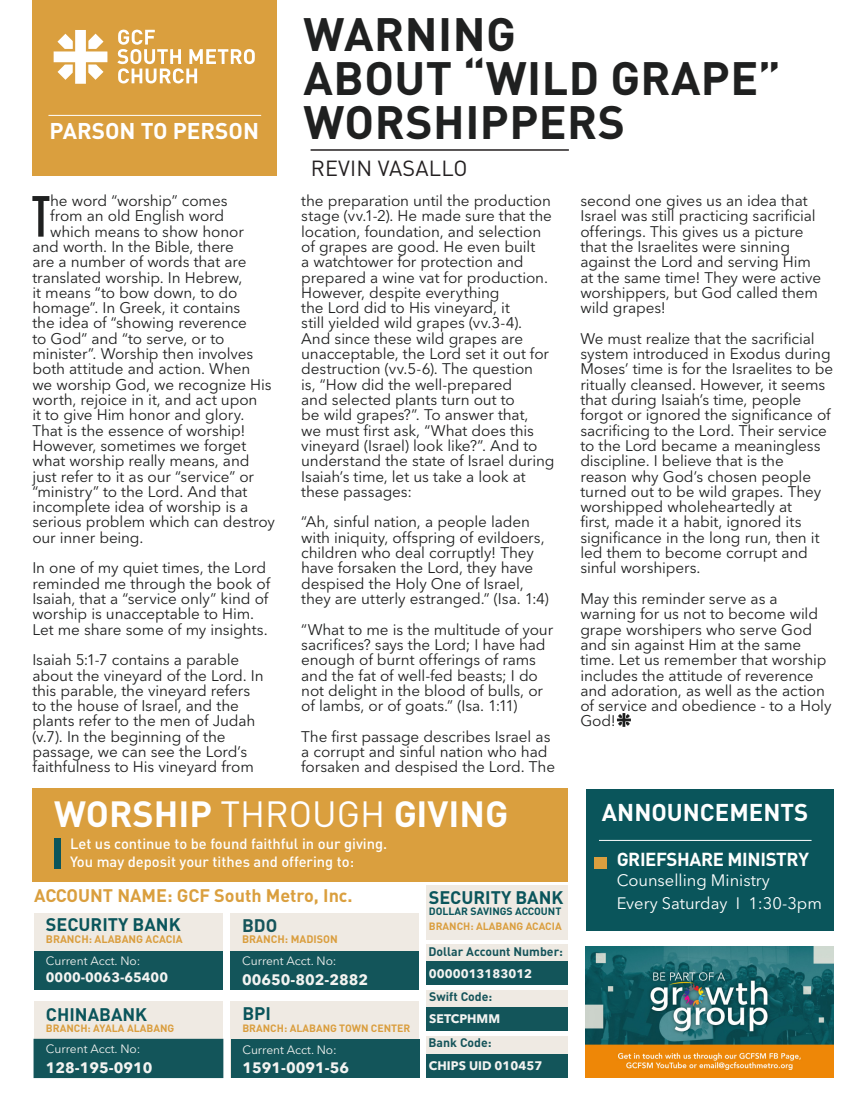
<style>
.page{position:relative;width:864px;height:1102px;background:#fff}
.page>*{position:absolute;margin:0;border:0;box-sizing:border-box;transform-origin:0 0}
.t1{font:62.22px "Chalet Comprime Cologne Eighty";color:#1f2020}
.t2{font:700 46.2px/44.4px "DIN Pro";letter-spacing:.01em;color:#1f2020}
.t3{font:700 36px "DIN Pro";color:#fff}
.t4{font:700 24px "DIN Pro";color:#fff}
.t5{font:700 22.5px "DIN Pro";color:#fff}
.t6{font:21.6px "DIN Pro";letter-spacing:.01em;color:#231f20}
.t7{font:700 18.6px "DIN Pro";letter-spacing:-.02em;color:#fff}
.t8{font:700 18px "DIN Pro";color:#0a555b}
.t9{font:700 18px "DIN Pro";color:#da9f3e}
.t10{font:700 18px "DIN Pro";color:#15545a}
.t11{font:16.5px "Avenir Next LT Pro";color:#fff}
.t12{font:15.3px/15.3px "Avenir Next LT Pro";letter-spacing:-.01em;color:#1f2020}
.t13{font:700 15px "Avenir Next LT Pro";color:#f3f3f1}
.t14{font:500 14.7px "DIN Pro";color:#fff}
.t15{font:700 13.5px "Avenir Next LT Pro";color:#f3f3f1}
.t16{font:700 12.3px "DIN Pro";color:#15545a}
.t17{font:700 12.3px "Avenir Next LT Pro";color:#f3f3f1}
.t18{font:12px "Avenir Next LT Pro";color:#f3f3f1}
.t19{font:700 10.8px "DIN Pro";color:#da9e3e}
.t20{font:700 10.5px "DIN Pro";color:#da9e3e}
.t21{font:700 10.5px "DIN Pro";color:#0a555b}
.s1{font-weight:400}
</style>
<div class="page">
<div style="left:426px;top:944px;width:142px;height:21px;background:#efeae3"></div>
<div style="left:426px;top:961px;width:142px;height:24px;background:#13555a"></div>
<div style="left:426px;top:990px;width:142px;height:21px;background:#efeae3"></div>
<div style="left:426px;top:1007px;width:142px;height:23px;background:#13555a"></div>
<div style="left:426px;top:885px;width:142px;height:54px;background:#efeae3"></div>
<div style="left:586px;top:789px;width:247px;height:142px;background:#0a555b"></div>
<svg style="left:617px;top:713px;width:14px;height:14px"></svg>
<div style="left:32px;top:788px;width:536px;height:93px;background:#da9f3e"></div>
<div style="left:54px;top:838px;width:7px;height:30px;background:#0a555b"></div>
<div style="left:34px;top:913px;width:189px;height:76px;background:#efeae3"></div>
<div style="left:34px;top:951px;width:189px;height:38px;background:#13555a"></div>
<div style="left:34px;top:1001px;width:189px;height:76px;background:#efeae3"></div>
<div style="left:34px;top:1039px;width:189px;height:38px;background:#13555a"></div>
<div style="left:230px;top:913px;width:189px;height:76px;background:#efeae3"></div>
<div style="left:230px;top:951px;width:189px;height:38px;background:#13555a"></div>
<div style="left:230px;top:1001px;width:189px;height:77px;background:#efeae3"></div>
<div style="left:231px;top:1039px;width:188px;height:39px;background:#13555a"></div>
<div style="left:426px;top:1036px;width:142px;height:21px;background:#efeae3"></div>
<div style="left:426px;top:1053px;width:142px;height:24px;background:#13555a"></div>
<div style="left:595px;top:857px;width:12px;height:12px;background:#db9f3f"></div>
<hr style="left:599px;top:840px;width:213px;height:1px;background:#fff">
<img style="left:585px;top:946px;width:248px;height:132px">
<hr style="left:311px;top:149px;width:258px;height:2px;background:#231f20">
<div style="left:32px;top:0;width:244px;height:175px;background:#da9f3e"></div>
<svg style="left:117px;top:29px;width:138px;height:55px"></svg>
<svg style="left:54px;top:30px;width:53px;height:54px"></svg>
<hr style="left:48px;top:115px;width:213px;height:1px;background:#fff">
<p class="t5" style="left:50px;top:116px;width:211px">PARSON TO PERSON</p>
<p class="t2" style="left:304px;top:10px;width:213px">WARNING</p>
<p class="t2" style="left:304px;top:54px;width:479px">ABOUT “WILD GRAPE”<br>WORSHIPPERS</p>
<p class="t6" style="left:311px;top:154px;width:158px">REVIN VASALLO</p>
<p class="t1" style="left:32px;top:182px;width:19px">T</p>
<p class="t12" style="left:50px;top:193px;width:179px">he word “worship” comes</p>
<p class="t12" style="left:301px;top:193px;width:255px">the preparation until the production stage (vv.1-2). He made sure that the location, foundation, and selection of grapes are good. He even built<br>a watchtower for protection and prepared a wine vat for production.<br>However, despite everything<br>the Lord did to His vineyard, it<br>still yielded wild grapes (vv.3-4).<br>And since these wild grapes are unacceptable, the Lord set it out for destruction (vv.5-6). The question<br>is, “How did the well-prepared<br>and selected plants turn out to<br>be wild grapes?”. To answer that,<br>we must first ask, “What does this vineyard (Israel) look like?”. And to understand the state of Israel during Isaiah’s time, let us take a look at these passages:</p>
<p class="t12" style="left:301px;top:514px;width:249px">“Ah, sinful nation, a people laden with iniquity, offspring of evildoers, children who deal corruptly! They have forsaken the Lord, they have despised the Holy One of Israel, they are utterly estranged.” (Isa. 1:4)</p>
<p class="t12" style="left:301px;top:621px;width:253px">“What to me is the multitude of your sacrifices? says the Lord; I have had enough of burnt offerings of rams and the fat of well-fed beasts; I do not delight in the blood of bulls, or of lambs, or of goats.” (Isa. 1:11)</p>
<p class="t12" style="left:301px;top:728px;width:255px">The first passage describes Israel as a corrupt and sinful nation who had forsaken and despised the Lord. The</p>
<p class="t3" style="left:54px;top:790px;width:455px">WORSHIP <span class="s1">THROUGH</span> GIVING</p>
<p class="t14" style="left:70px;top:834px;width:319px">Let us continue to be found faithful in our giving.</p>
<p class="t14" style="left:70px;top:851px;width:286px">You may deposit your tithes and offering to:</p>
<p class="t9" style="left:34px;top:883px;width:320px">ACCOUNT NAME: GCF South Metro, Inc.</p>
<p class="t8" style="left:46px;top:912px;width:136px">SECURITY BANK</p>
<p class="t19" style="left:46px;top:931px;width:138px">BRANCH: ALABANG ACACIA</p>
<p class="t18" style="left:46px;top:954px;width:96px">Current Acct. No:</p>
<p class="t15" style="left:46px;top:969px;width:124px">0000-0063-65400</p>
<p class="t8" style="left:46px;top:1002px;width:103px">CHINABANK</p>
<p class="t20" style="left:46px;top:1021px;width:130px">BRANCH: AYALA ALABANG</p>
<p class="t18" style="left:46px;top:1042px;width:96px">Current Acct. No:</p>
<p class="t13" style="left:46px;top:1058px;width:108px">128-195-0910</p>
<p class="t12" style="left:50px;top:208px;width:176px">from an old English word</p>
<p class="t12" style="left:50px;top:224px;width:195px">which means to show honor</p>
<p class="t12" style="left:32px;top:239px;width:203px">and worth. In the Bible, there</p>
<p class="t12" style="left:32px;top:254px;width:216px">are a number of words that are</p>
<p class="t12" style="left:32px;top:269px;width:212px">translated worship. In Hebrew,</p>
<p class="t12" style="left:32px;top:285px;width:207px">it means “to bow down, to do</p>
<p class="t12" style="left:32px;top:300px;width:210px">homage”. In Greek, it contains</p>
<p class="t12" style="left:32px;top:315px;width:216px">the idea of “showing reverence</p>
<p class="t12" style="left:32px;top:331px;width:193px">to God” and “to serve, or to</p>
<p class="t12" style="left:32px;top:346px;width:222px">minister”. Worship then involves</p>
<p class="t12" style="left:32px;top:361px;width:219px">both attitude and action. When</p>
<p class="t12" style="left:32px;top:377px;width:241px">we worship God, we recognize His</p>
<p class="t12" style="left:32px;top:392px;width:227px">worth, rejoice in it, and act upon</p>
<p class="t12" style="left:32px;top:407px;width:214px">it to give Him honor and glory.</p>
<p class="t12" style="left:32px;top:422px;width:215px">That is the essence of worship!</p>
<p class="t12" style="left:32px;top:438px;width:215px">However, sometimes we forget</p>
<p class="t12" style="left:32px;top:453px;width:219px">what worship really means, and</p>
<p class="t12" style="left:32px;top:468px;width:223px">just refer to it as our “service” or</p>
<p class="t12" style="left:32px;top:484px;width:217px">“ministry” to the Lord. And that</p>
<p class="t12" style="left:32px;top:499px;width:217px">incomplete idea of worship is a</p>
<p class="t12" style="left:32px;top:514px;width:244px">serious problem which can destroy</p>
<p class="t12" style="left:32px;top:530px;width:113px">our inner being.</p>
<p class="t12" style="left:32px;top:560px;width:239px">In one of my quiet times, the Lord reminded me through the book of<br>Isaiah, that a “service only” kind of worship is unacceptable to Him.<br>Let me share some of my insights.</p>
<p class="t12" style="left:32px;top:652px;width:233px">Isaiah 5:1-7 contains a parable about the vineyard of the Lord. In this parable, the vineyard refers to the house of Israel, and the plants refer to the men of Judah (v.7). In the beginning of the passage, we can see the Lord’s faithfulness to His vineyard from</p>
<p class="t8" style="left:429px;top:885px;width:136px">SECURITY BANK</p>
<p class="t21" style="left:429px;top:904px;width:134px">DOLLAR SAVINGS ACCOUNT</p>
<p class="t20" style="left:429px;top:919px;width:134px">BRANCH: ALABANG ACACIA</p>
<p class="t10" style="left:242px;top:913px;width:37px">BDO</p>
<p class="t19" style="left:242px;top:932px;width:97px">BRANCH: MADISON</p>
<p class="t18" style="left:242px;top:954px;width:96px">Current Acct. No:</p>
<p class="t13" style="left:242px;top:970px;width:128px">00650-802-2882</p>
<p class="t8" style="left:242px;top:1001px;width:30px">BPI</p>
<p class="t20" style="left:242px;top:1020px;width:170px">BRANCH: ALABANG TOWN CENTER</p>
<p class="t18" style="left:242px;top:1042px;width:96px">Current Acct. No:</p>
<p class="t13" style="left:242px;top:1059px;width:108px">1591-0091-56</p>
<p class="t16" style="left:429px;top:943px;width:136px">Dollar Account Number:</p>
<p class="t17" style="left:429px;top:965px;width:105px">0000013183012</p>
<p class="t16" style="left:429px;top:988px;width:65px">Swift Code:</p>
<p class="t17" style="left:429px;top:1011px;width:72px">SETCPHMM</p>
<p class="t16" style="left:429px;top:1033px;width:65px">Bank Code:</p>
<p class="t17" style="left:429px;top:1058px;width:115px">CHIPS UID 010457</p>
<p class="t12" style="left:580px;top:193px;width:242px">second one gives us an idea that<br>Israel was still practicing sacrificial offerings. This gives us a picture that the Israelites were sinning against the Lord and serving Him at the same time! They were active worshippers, but God called them wild grapes!</p>
<p class="t12" style="left:580px;top:331px;width:254px">We must realize that the sacrificial system introduced in Exodus during Moses’ time is for the Israelites to be ritually cleansed. However, it seems that during Isaiah’s time, people forgot or ignored the significance of sacrificing to the Lord. Their service to the Lord became a meaningless discipline. I believe that is the reason why God’s chosen people turned out to be wild grapes. They worshipped wholeheartedly at<br>first, made it a habit, ignored its significance in the long run, then it led them to become corrupt and sinful worshipers.</p>
<p class="t12" style="left:580px;top:591px;width:253px">May this reminder serve as a warning for us not to become wild grape worshipers who serve God and sin against Him at the same time. Let us remember that worship includes the attitude of reverence and adoration, as well as the action of service and obedience - to a Holy<br>God!</p>
<p class="t4" style="left:602px;top:796px;width:208px">ANNOUNCEMENTS</p>
<p class="t7" style="left:617px;top:847px;width:194px">GRIEFSHARE MINISTRY</p>
<p class="t11" style="left:617px;top:870px;width:155px">Counselling Ministry</p>
<p class="t11" style="left:617px;top:893px;width:207px">Every Saturday I 1:30-3pm</p>
</div>
